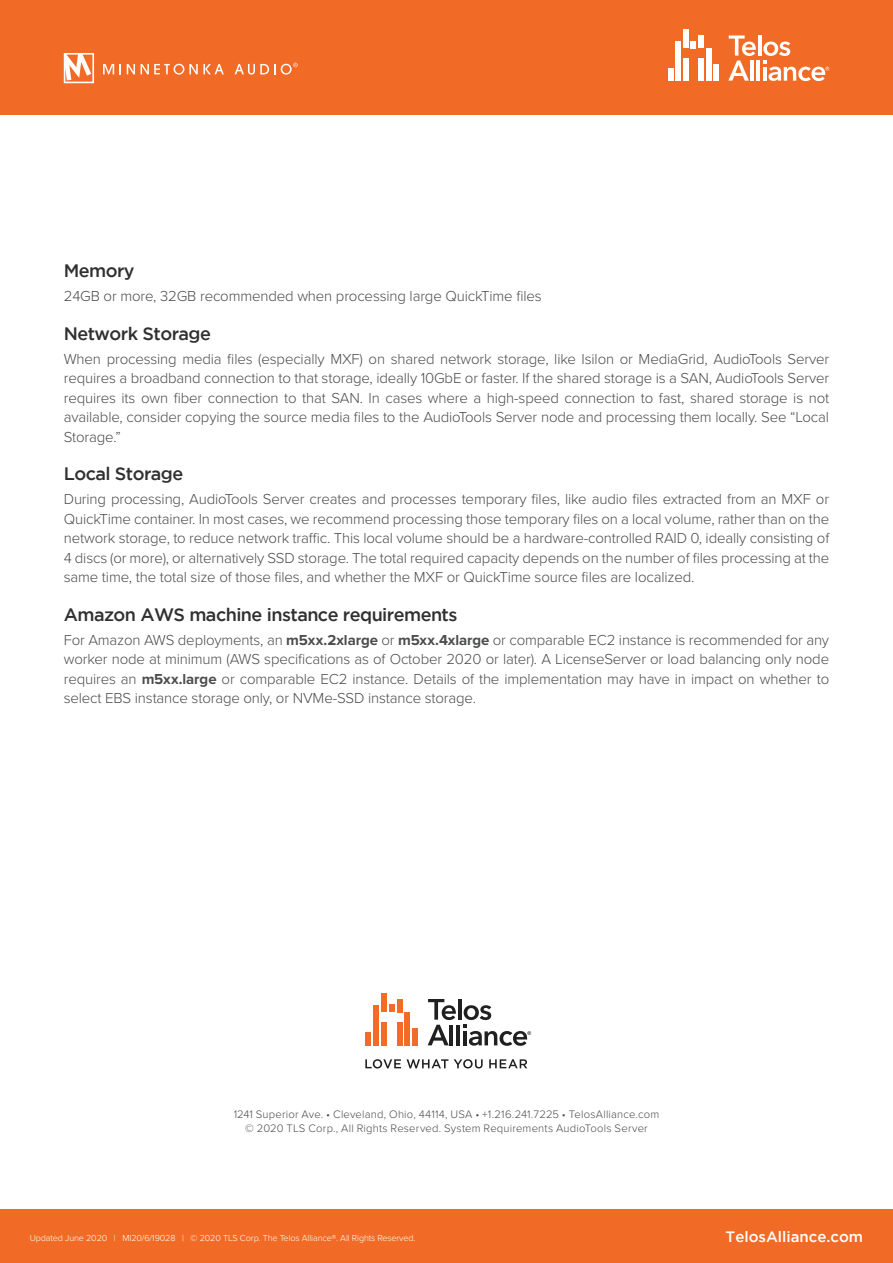
<style>
.page{position:relative;width:893px;height:1263px;background:#fff}
.page>*{position:absolute;margin:0;border:0;box-sizing:border-box;transform-origin:0 0}
.Heading_2{font:500 18px "Gotham";letter-spacing:-.03em;color:#312f30}
.t1{font:300 15px/19.5px "Proxima Nova";letter-spacing:-.01em;color:#4b4c4d;text-align:justify}
.t2{font:500 15px "Gotham";color:#fff}
.Copyrights{font:300 11.25px "Proxima Nova";letter-spacing:.015em;color:#4b4c4d}
.t3{font:300 9px "Proxima Nova";letter-spacing:-.01em;color:#fff}
.s1{font-weight:700}
</style>
<div class="page">
<div style="left:0;top:0;width:893px;height:115px;background:#f26b26"></div>
<div style="left:0;top:1209px;width:893px;height:54px;background:#f26b26"></div>
<hr style="left:758px;top:35px;width:3px;height:21px;background:#fff">
<svg style="left:728px;top:35px;width:28px;height:46px"></svg>
<hr style="left:750px;top:60px;width:3px;height:21px;background:#fff">
<hr style="left:756px;top:60px;width:4px;height:21px;background:#fff">
<div style="left:668px;top:68px;width:5px;height:13px;background:#fff"></div>
<div style="left:683px;top:58px;width:5px;height:23px;background:#fff"></div>
<div style="left:698px;top:58px;width:5px;height:23px;background:#fff"></div>
<div style="left:675px;top:41px;width:6px;height:40px;background:#fff"></div>
<svg style="left:691px;top:41px;width:5px;height:7px"></svg>
<div style="left:698px;top:35px;width:5px;height:13px;background:#fff"></div>
<div style="left:706px;top:48px;width:5px;height:33px;background:#fff"></div>
<div style="left:714px;top:64px;width:5px;height:17px;background:#fff"></div>
<div style="left:683px;top:30px;width:5px;height:18px;background:#fff"></div>
<svg style="left:763px;top:41px;width:66px;height:40px"></svg>
<svg style="left:103px;top:64px;width:11px;height:10px"></svg>
<svg style="left:127px;top:64px;width:8px;height:10px"></svg>
<svg style="left:141px;top:64px;width:83px;height:11px"></svg>
<svg style="left:64px;top:53px;width:30px;height:30px"></svg>
<svg style="left:235px;top:63px;width:63px;height:12px"></svg>
<svg style="left:365px;top:1059px;width:36px;height:9px"></svg>
<svg style="left:407px;top:1059px;width:41px;height:9px"></svg>
<svg style="left:454px;top:1059px;width:29px;height:9px"></svg>
<svg style="left:489px;top:1059px;width:38px;height:9px"></svg>
<hr style="left:458px;top:999px;width:3px;height:21px;background:#1f201f">
<svg style="left:428px;top:999px;width:28px;height:46px"></svg>
<hr style="left:450px;top:1025px;width:3px;height:20px;background:#1f201f">
<hr style="left:456px;top:1025px;width:4px;height:20px;background:#1f201f">
<div style="left:366px;top:1032px;width:5px;height:13px;background:#f36c27"></div>
<div style="left:381px;top:1022px;width:6px;height:23px;background:#f36c27"></div>
<div style="left:397px;top:1022px;width:5px;height:23px;background:#f36c27"></div>
<div style="left:373px;top:1005px;width:6px;height:40px;background:#f36c27"></div>
<svg style="left:389px;top:1005px;width:5px;height:7px"></svg>
<div style="left:397px;top:999px;width:5px;height:13px;background:#f36c27"></div>
<div style="left:405px;top:1012px;width:5px;height:33px;background:#f36c27"></div>
<div style="left:412px;top:1028px;width:6px;height:17px;background:#f36c27"></div>
<div style="left:381px;top:993px;width:6px;height:19px;background:#f36c27"></div>
<svg style="left:463px;top:1005px;width:68px;height:41px"></svg>
<p class="Heading_2" style="left:64px;top:261px;width:72px">Memory</p>
<p class="t1" style="left:64px;top:286px;width:479px">24GB or more, 32GB recommended when processing large QuickTime files</p>
<p class="Heading_2" style="left:64px;top:323px;width:149px">Network Storage</p>
<p class="t1" style="left:64px;top:348px;width:767px">When processing media files (especially MXF) on shared network storage, like Isilon or MediaGrid, AudioTools Server requires a broadband connection to that storage, ideally 10GbE or faster. If the shared storage is a SAN, AudioTools Server requires its own fiber connection to that SAN. In cases where a high-speed connection to fast, shared storage is not available, consider copying the source media files to the AudioTools Server node and processing them locally. See “Local Storage.”</p>
<p class="Heading_2" style="left:64px;top:464px;width:121px">Local Storage</p>
<p class="t1" style="left:64px;top:489px;width:767px">During processing, AudioTools Server creates and processes temporary files, like audio files extracted from an MXF or QuickTime container. In most cases, we recommend processing those temporary files on a local volume, rather than on the network storage, to reduce network traffic. This local volume should be a hardware-controlled RAID 0, ideally consisting of 4 discs (or more), or alternatively SSD storage. The total required capacity depends on the number of files processing at the same time, the total size of those files, and whether the MXF or QuickTime source files are localized.</p>
<p class="Heading_2" style="left:64px;top:604px;width:395px">Amazon AWS machine instance requirements</p>
<p class="t1" style="left:64px;top:629px;width:767px">For Amazon AWS deployments, an <span class="s1">m5xx.2xlarge</span> or <span class="s1">m5xx.4xlarge</span> or comparable EC2 instance is recommended for any worker node at minimum (AWS specifications as of October 2020 or later). A LicenseServer or load balancing only node requires an <span class="s1">m5xx.large</span> or comparable EC2 instance. Details of the implementation may have in impact on whether to select EBS instance storage only, or NVMe-SSD instance storage.</p>
<p class="Copyrights" style="left:234px;top:1105px;width:427px">1241 Superior Ave. • Cleveland, Ohio, 44114, USA • +1.216.241.7225 • TelosAlliance.com</p>
<p class="Copyrights" style="left:245px;top:1120px;width:404px">© 2020 TLS Corp., All Rights Reserved. System Requirements AudioTools Server</p>
<p class="t3" style="left:30px;top:1231px;width:387px">Updated June 2020 | MI20/6/19028 | © 2020 TLS Corp. The Telos Alliance®. All Rights Reserved.</p>
<p class="t2" style="left:726px;top:1228px;width:139px">TelosAlliance.com</p>
</div>
